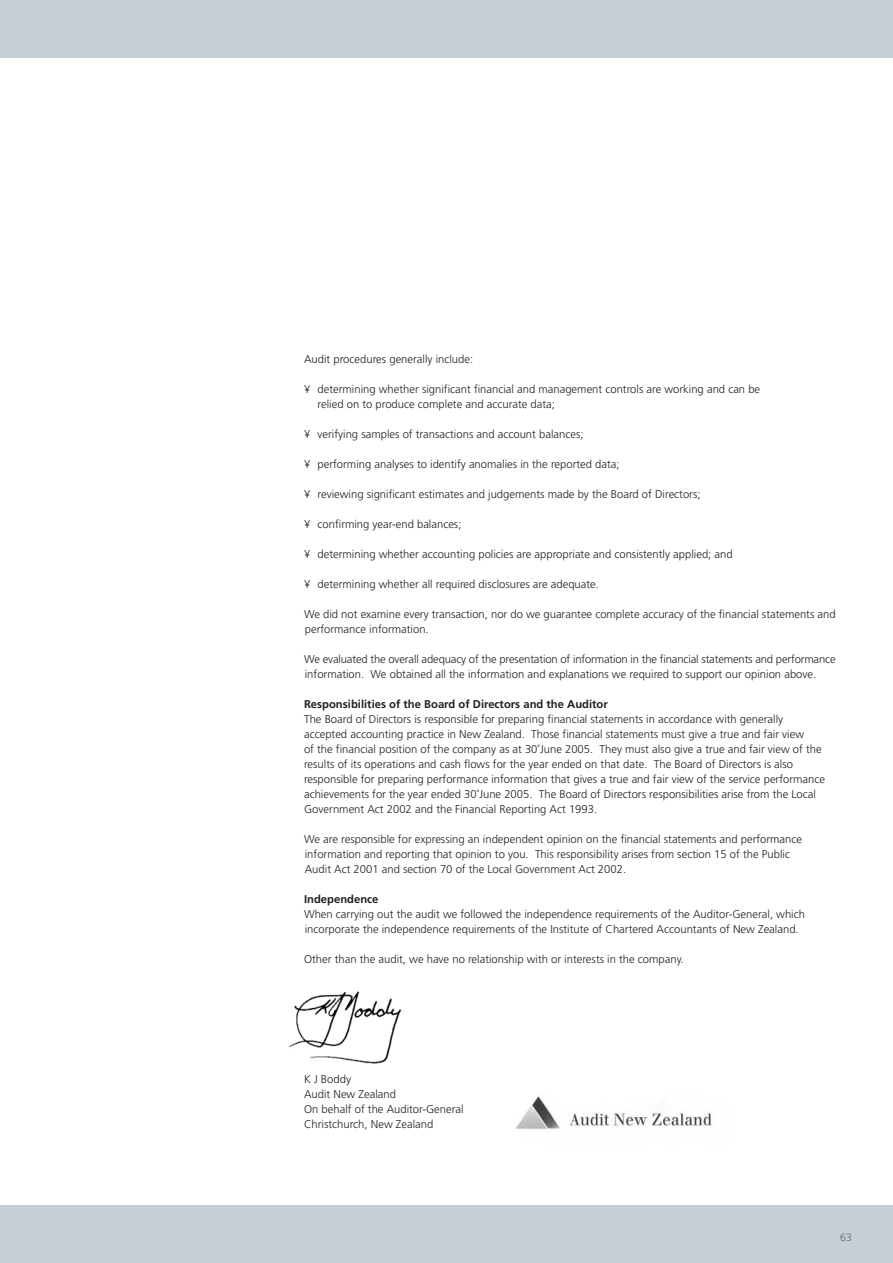
<style>
.page{position:relative;width:893px;height:1263px;background:#fff}
.page>*{position:absolute;margin:0;border:0;box-sizing:border-box;transform-origin:0 0}
.t1{font:300 11.25px/15px "Frutiger";color:#231f20}
.t2{font:700 11.25px "Frutiger";color:#231f20}
.t3{font:300 10.5px "Frutiger";color:#636466}
</style>
<div class="page">
<img style="left:516px;top:1096px;width:196px;height:33px">
<img style="left:289px;top:991px;width:113px;height:73px">
<div style="left:1px;top:0;width:891px;height:58px;background:#c6cfd4"></div>
<div style="left:1px;top:1205px;width:891px;height:57px;background:#c6cfd4"></div>
<p class="t1" style="left:304px;top:352px;width:171px">Audit procedures generally include:</p>
<p class="t1" style="left:317px;top:382px;width:444px;text-indent:-14px">¥ determining whether significant financial and management controls are working and can be relied on to produce complete and accurate data;</p>
<p class="t1" style="left:304px;top:427px;width:281px">¥ verifying samples of transactions and account balances;</p>
<p class="t1" style="left:304px;top:457px;width:317px">¥ performing analyses to identify anomalies in the reported data;</p>
<p class="t1" style="left:304px;top:487px;width:398px">¥ reviewing significant estimates and judgements made by the Board of Directors;</p>
<p class="t1" style="left:304px;top:517px;width:159px">¥ confirming year-end balances;</p>
<p class="t1" style="left:304px;top:547px;width:430px">¥ determining whether accounting policies are appropriate and consistently applied; and</p>
<p class="t1" style="left:304px;top:577px;width:296px">¥ determining whether all required disclosures are adequate.</p>
<p class="t1" style="left:304px;top:607px;width:533px">We did not examine every transaction, nor do we guarantee complete accuracy of the financial statements and performance information.</p>
<p class="t1" style="left:304px;top:652px;width:533px">We evaluated the overall adequacy of the presentation of information in the financial statements and performance information. We obtained all the information and explanations we required to support our opinion above.</p>
<p class="t2" style="left:304px;top:699px;width:305px">Responsibilities of the Board of Directors and the Auditor</p>
<p class="t1" style="left:304px;top:712px;width:522px">The Board of Directors is responsible for preparing financial statements in accordance with generally accepted accounting practice in New Zealand. Those financial statements must give a true and fair view<br>of the financial position of the company as at 30˚June 2005. They must also give a true and fair view of the results of its operations and cash flows for the year ended on that date. The Board of Directors is also responsible for preparing performance information that gives a true and fair view of the service performance achievements for the year ended 30˚June 2005. The Board of Directors responsibilities arise from the Local Government Act 2002 and the Financial Reporting Act 1993.</p>
<p class="t1" style="left:304px;top:832px;width:499px">We are responsible for expressing an independent opinion on the financial statements and performance information and reporting that opinion to you. This responsibility arises from section 15 of the Public<br>Audit Act 2001 and section 70 of the Local Government Act 2002.</p>
<p class="t2" style="left:304px;top:894px;width:76px">Independence</p>
<p class="t1" style="left:304px;top:907px;width:502px">When carrying out the audit we followed the independence requirements of the Auditor-General, which incorporate the independence requirements of the Institute of Chartered Accountants of New Zealand.</p>
<p class="t1" style="left:304px;top:952px;width:381px">Other than the audit, we have no relationship with or interests in the company.</p>
<p class="t1" style="left:304px;top:1072px;width:161px">K J Boddy<br>Audit New Zealand<br>On behalf of the Auditor-General<br>Christchurch, New Zealand</p>
<p class="t3" style="left:840px;top:1233px;width:13px">63</p>
</div>
